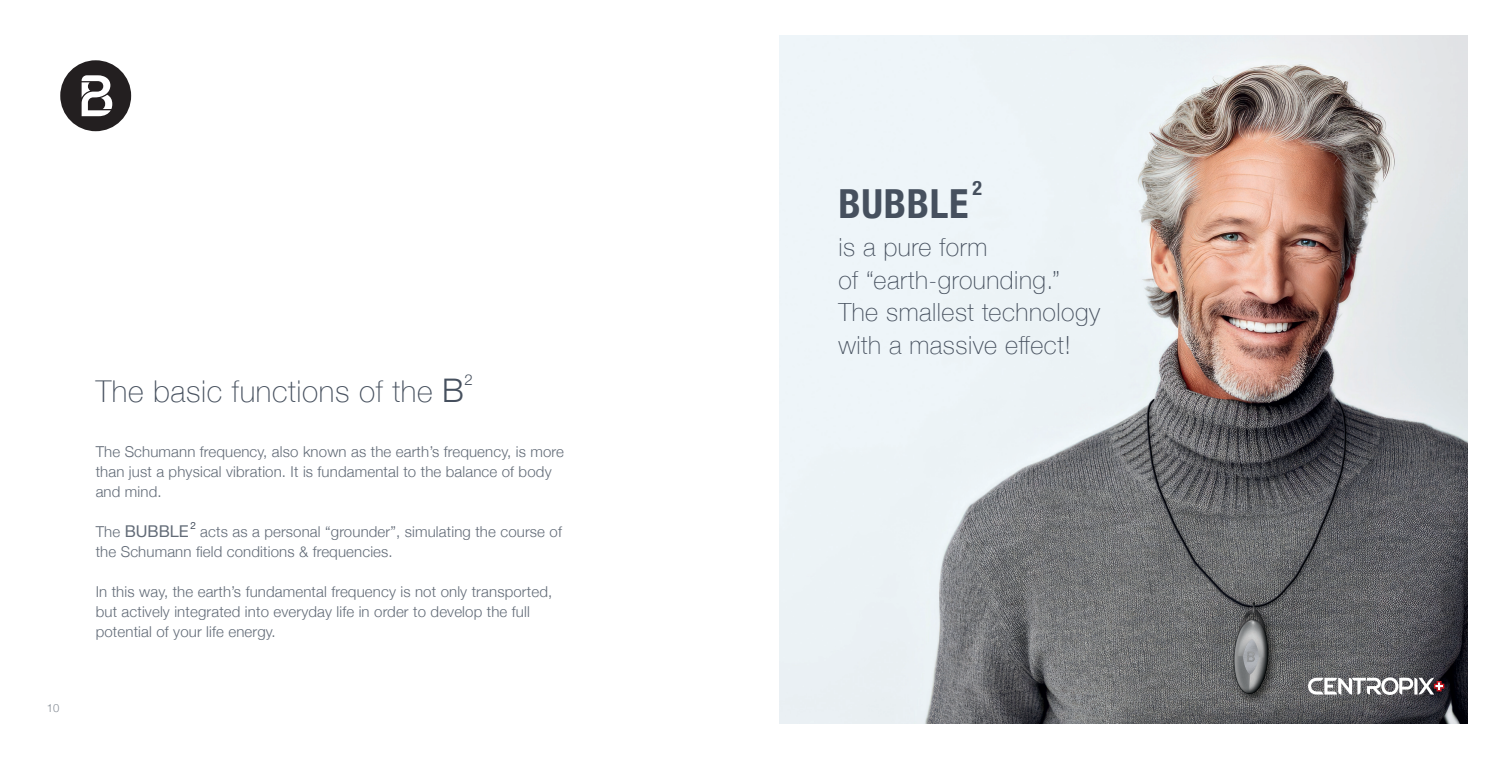
<style>
.page{position:relative;width:1503px;height:759px;background:#fff}
.page>*{position:absolute;margin:0;border:0;box-sizing:border-box;transform-origin:0 0}
._20_Bold_Left{font:700 condensed 40px "Helvetica Neue";letter-spacing:.02em;color:#46505e}
._20_Bold_Left-2{font:100 30px "Helvetica Neue";letter-spacing:.02em;color:#46505e}
._20_Bold_Left-3{font:100 25px "Helvetica Neue";letter-spacing:.02em;color:#46505e}
._20_Bold_Left-4{font:700 condensed 20px "Helvetica Neue";color:#46505e}
._12_16_Reg_Left{font:16.25px "Helvetica Neue";color:#626b77}
._12_16_Reg_Left-2{font:300 15px/20px "Helvetica Neue";letter-spacing:.01em;color:#626b77}
._20_Bold_Left-5{font:300 15px "Helvetica Neue";color:#46505e}
.t1{font:300 11.25px "Helvetica Neue";color:#838a93}
._12_16_Reg_Left-3{font:10px "Helvetica Neue";color:#46505e}
.s1{font-weight:300;font-size:32.5px}
.s2{font-weight:300;font-size:15px}
</style>
<div class="page">
<img style="left:780px;top:35px;width:687px;height:688px">
<svg style="left:1307px;top:677px;width:137px;height:17px"></svg>
<svg style="left:60px;top:60px;width:71px;height:71px"></svg>
<p class="t1" style="left:47px;top:698px;width:14px">10</p>
<p class="_20_Bold_Left-2" style="left:96px;top:368px;width:370px">The basic functions of the <span class="s1">B</span></p>
<p class="_20_Bold_Left-5" style="left:464px;top:367px;width:10px">2</p>
<p class="_12_16_Reg_Left-2" style="left:96px;top:440px;width:470px">The Schumann frequency, also known as the earth’s frequency, is more than just a physical vibration. It is fundamental to the balance of body</p>
<p class="_12_16_Reg_Left-2" style="left:96px;top:480px;width:67px">and mind.</p>
<p class="_12_16_Reg_Left" style="left:96px;top:519px;width:95px"><span class="s2">The</span> BUBBLE</p>
<p class="_12_16_Reg_Left-3" style="left:190px;top:518px;width:7px">2</p>
<p class="_12_16_Reg_Left-2" style="left:200px;top:520px;width:363px">acts as a personal “grounder”, simulating the course of</p>
<p class="_12_16_Reg_Left-2" style="left:96px;top:540px;width:298px">the Schumann field conditions &amp; frequencies.</p>
<p class="_12_16_Reg_Left-2" style="left:96px;top:580px;width:458px">In this way, the earth’s fundamental frequency is not only transported,</p>
<p class="_12_16_Reg_Left-2" style="left:96px;top:600px;width:435px">but actively integrated into everyday life in order to develop the full</p>
<p class="_12_16_Reg_Left-2" style="left:96px;top:620px;width:181px">potential of your life energy.</p>
<p class="_20_Bold_Left-4" style="left:972px;top:171px;width:11px">2</p>
<p class="_20_Bold_Left" style="left:838px;top:170px;width:131px">BUBBLE</p>
<p class="_20_Bold_Left-3" style="left:838px;top:228px;width:150px">is a pure form</p>
<p class="_20_Bold_Left-3" style="left:838px;top:261px;width:223px">of “earth-grounding.”</p>
<p class="_20_Bold_Left-3" style="left:838px;top:293px;width:263px">The smallest technology</p>
<p class="_20_Bold_Left-3" style="left:838px;top:326px;width:234px">with a massive effect!</p>
</div>
